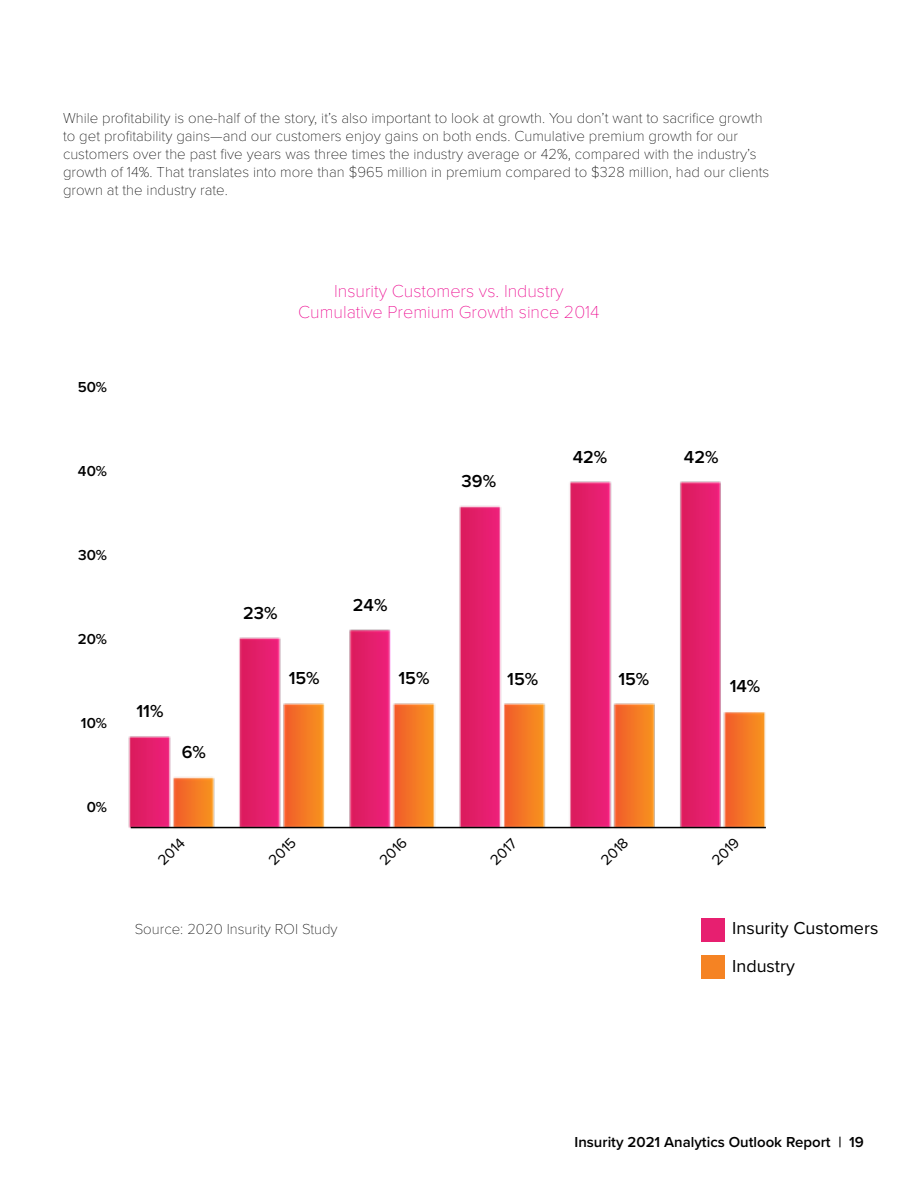
<style>
.page{position:relative;width:918px;height:1188px;background:#fff}
.page>*{position:absolute;margin:0;border:0;box-sizing:border-box;transform-origin:0 0}
.t1{font:100 18px/21.6px "Proxima Nova T";color:#ec008c;text-align:center}
.t2{font:600 18px "Proxima Nova";color:#000}
.t3{font:18px/38.1px "Proxima Nova";color:#000}
.t4{font:100 15px/18px "Proxima Nova T";color:#000}
.t5{font:600 15px "Proxima Nova";color:#000}
.t6{font:15px "Proxima Nova";color:#000}
</style>
<div class="page">
<img style="left:128px;top:481px;width:638px;height:348px">
<hr style="left:131px;top:827px;width:635px;height:1px;background:#000">
<div style="left:701px;top:918px;width:24px;height:24px;background:#e71f70"></div>
<div style="left:701px;top:955px;width:24px;height:23px;background:#f58323"></div>
<p class="t4" style="left:63px;top:108px;width:708px">While profitability is one-half of the story, it’s also important to look at growth. You don’t want to sacrifice growth to get profitability gains—and our customers enjoy gains on both ends. Cumulative premium growth for our customers over the past five years was three times the industry average or 42%, compared with the industry’s growth of 14%. That translates into more than $965 million in premium compared to $328 million, had our clients grown at the industry rate.</p>
<p class="t5" style="left:78px;top:376px;width:31px">50%</p>
<p class="t5" style="left:78px;top:460px;width:31px">40%</p>
<p class="t5" style="left:78px;top:544px;width:31px">30%</p>
<p class="t5" style="left:78px;top:628px;width:31px">20%</p>
<p class="t5" style="left:81px;top:712px;width:28px">10%</p>
<p class="t5" style="left:87px;top:796px;width:22px">0%</p>
<p class="t1" style="left:298px;top:279px;width:303px">Insurity Customers vs. Industry<br>Cumulative Premium Growth since 2014</p>
<p class="t2" style="left:462px;top:468px;width:36px">39%</p>
<p class="t2" style="left:573px;top:444px;width:36px">42%</p>
<p class="t2" style="left:684px;top:444px;width:36px">42%</p>
<p class="t2" style="left:136px;top:697px;width:29px">11%</p>
<p class="t2" style="left:182px;top:739px;width:26px">6%</p>
<p class="t2" style="left:243px;top:599px;width:36px">23%</p>
<p class="t2" style="left:289px;top:665px;width:33px">15%</p>
<p class="t2" style="left:353px;top:592px;width:36px">24%</p>
<p class="t2" style="left:398px;top:665px;width:33px">15%</p>
<p class="t2" style="left:507px;top:665px;width:33px">15%</p>
<p class="t2" style="left:618px;top:665px;width:33px">15%</p>
<p class="t2" style="left:730px;top:673px;width:32px">14%</p>
<p class="t6" style="left:152px;top:854px;width:33px;rotate:-45deg">2014</p>
<p class="t6" style="left:263px;top:854px;width:33px;rotate:-45deg">2015</p>
<p class="t6" style="left:374px;top:854px;width:33px;rotate:-45deg">2016</p>
<p class="t6" style="left:485px;top:854px;width:32px;rotate:-45deg">2017</p>
<p class="t6" style="left:596px;top:854px;width:33px;rotate:-45deg">2018</p>
<p class="t6" style="left:706px;top:854px;width:33px;rotate:-45deg">2019</p>
<p class="t4" style="left:135px;top:919px;width:204px">Source: 2020 Insurity ROI Study</p>
<p class="t3" style="left:732px;top:908px;width:148px">Insurity Customers<br>Industry</p>
<p class="t5" style="left:575px;top:1131px;width:291px">Insurity 2021 Analytics Outlook Report | 19</p>
</div>
